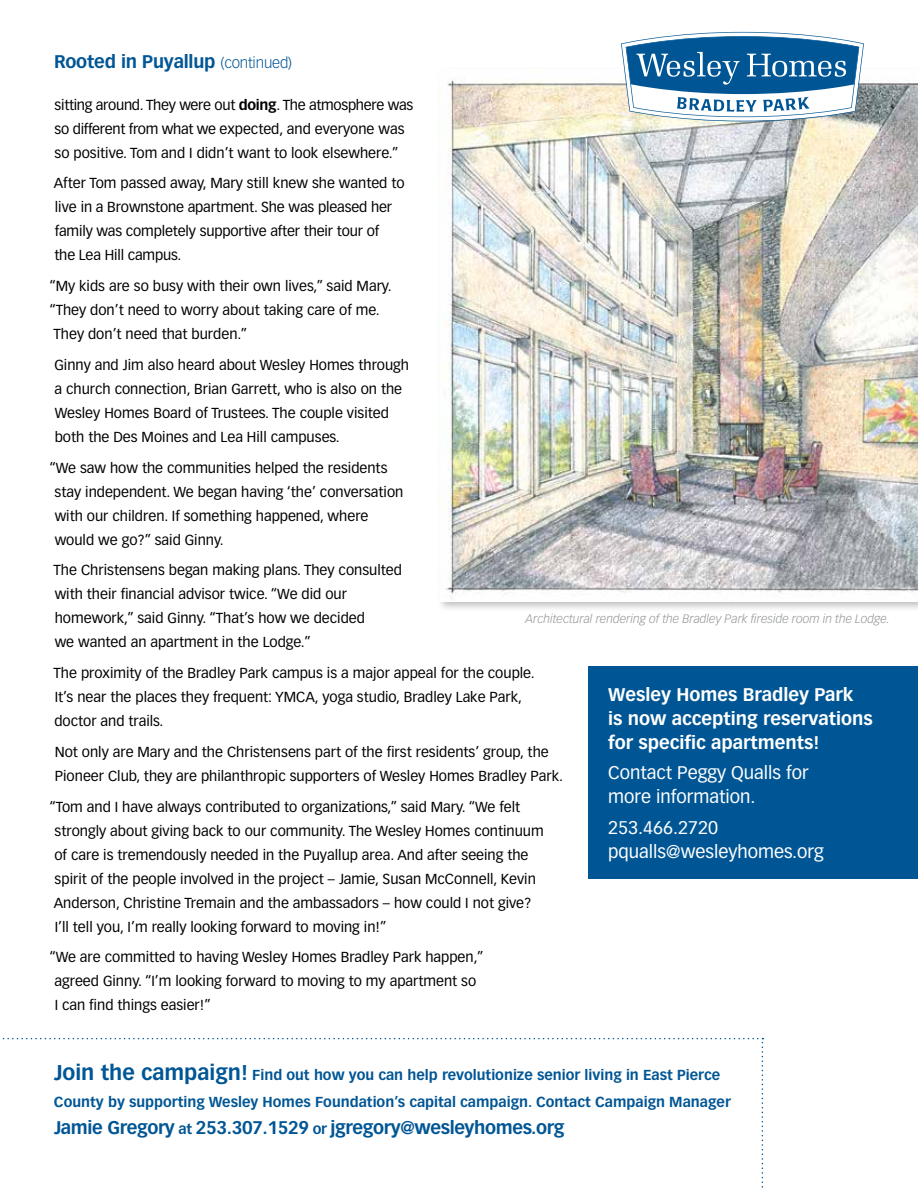
<style>
.page{position:relative;width:918px;height:1188px;background:#fff}
.page>*{position:absolute;margin:0;border:0;box-sizing:border-box;transform-origin:0 0}
.t1{font:700 18px "Vectora LH";letter-spacing:-.02em;color:#005695}
.t2{font:18px/24px "Vectora LH";color:#fff}
.t3{font:700 18px/24px "Vectora LH";color:#fff}
.t4{font:14.25px/24px "Vectora LH";color:#000}
.t5{font:700 14.25px/27px "Vectora LH";color:#005695}
.t6{font:14.25px/24px "Vectora LH";letter-spacing:-.02em;color:#000}
.t7{font:italic 300 12px "Vectora LH";color:#939598}
.s1{font-weight:300;font-size:15px}
.s2{font-weight:700}
.s3{font-size:21px}
.s4{font-size:14.25px}
</style>
<div class="page">
<div style="left:437px;top:67px;width:481px;height:545px;background:#000;opacity:.25"></div>
<img style="left:439px;top:70px;width:479px;height:531px">
<div style="left:588px;top:666px;width:330px;height:212px;background:#005695"></div>
<svg style="left:621px;top:32px;width:243px;height:89px"></svg>
<svg style="left:2px;top:1038px;width:761px;height:150px"></svg>
<p class="t1" style="left:54px;top:51px;width:240px">Rooted in Puyallup <span class="s1">(continued)</span></p>
<p class="t6" style="left:55px;top:93px;width:360px">sitting around. They were out <span class="s2">doing</span>. The atmosphere was so different from what we expected, and everyone was so positive. Tom and I didn’t want to look elsewhere.”</p>
<p class="t4" style="left:54px;top:171px;width:352px">After Tom passed away, Mary still knew she wanted to live in a Brownstone apartment. She was pleased her family was completely supportive after their tour of<br>the Lea Hill campus.</p>
<p class="t4" style="left:49px;top:274px;width:344px">“My kids are so busy with their own lives,” said Mary. “They don’t need to worry about taking care of me.<br>They don’t need that burden.”</p>
<p class="t4" style="left:54px;top:353px;width:356px">Ginny and Jim also heard about Wesley Homes through a church connection, Brian Garrett, who is also on the Wesley Homes Board of Trustees. The couple visited both the Des Moines and Lea Hill campuses.</p>
<p class="t4" style="left:55px;top:456px;width:350px;text-indent:-5px">“We saw how the communities helped the residents stay independent. We began having ‘the’ conversation with our children. If something happened, where would we go?” said Ginny.</p>
<p class="t4" style="left:54px;top:558px;width:350px">The Christensens began making plans. They consulted with their financial advisor twice. “We did our homework,” said Ginny. “That’s how we decided<br>we wanted an apartment in the Lodge.”</p>
<p class="t4" style="left:54px;top:661px;width:483px">The proximity of the Bradley Park campus is a major appeal for the couple.<br>It’s near the places they frequent: YMCA, yoga studio, Bradley Lake Park, doctor and trails.</p>
<p class="t4" style="left:55px;top:740px;width:510px">Not only are Mary and the Christensens part of the first residents’ group, the<br>Pioneer Club, they are philanthropic supporters of Wesley Homes Bradley Park.</p>
<p class="t4" style="left:54px;top:795px;width:491px;text-indent:-4px">“Tom and I have always contributed to organizations,” said Mary. “We felt strongly about giving back to our community. The Wesley Homes continuum of care is tremendously needed in the Puyallup area. And after seeing the spirit of the people involved in the project – Jamie, Susan McConnell, Kevin Anderson, Christine Tremain and the ambassadors – how could I not give?<br>I’ll tell you, I’m really looking forward to moving in!”</p>
<p class="t4" style="left:54px;top:945px;width:430px;text-indent:-5px">“We are committed to having Wesley Homes Bradley Park happen,” agreed Ginny. “I’m looking forward to moving to my apartment so<br>I can find things easier!”</p>
<p class="t7" style="left:525px;top:612px;width:366px">Architectural rendering of the Bradley Park fireside room in the Lodge.</p>
<p class="t3" style="left:608px;top:682px;width:266px">Wesley Homes Bradley Park<br>is now accepting reservations for specific apartments!</p>
<p class="t2" style="left:608px;top:761px;width:202px">Contact Peggy Qualls for more information.</p>
<p class="t2" style="left:608px;top:816px;width:217px">253.466.2720 pqualls@wesleyhomes.org</p>
<p class="t5" style="left:54px;top:1062px;width:678px"><span class="s3">Join the campaign!</span> Find out how you can help revolutionize senior living in East Pierce<br>County by supporting Wesley Homes Foundation’s capital campaign. Contact Campaign Manager</p>
<p class="t1" style="left:54px;top:1117px;width:512px">Jamie Gregory <span class="s4">at</span> 253.307.1529 <span class="s4">or</span> jgregory@wesleyhomes.org</p>
</div>
